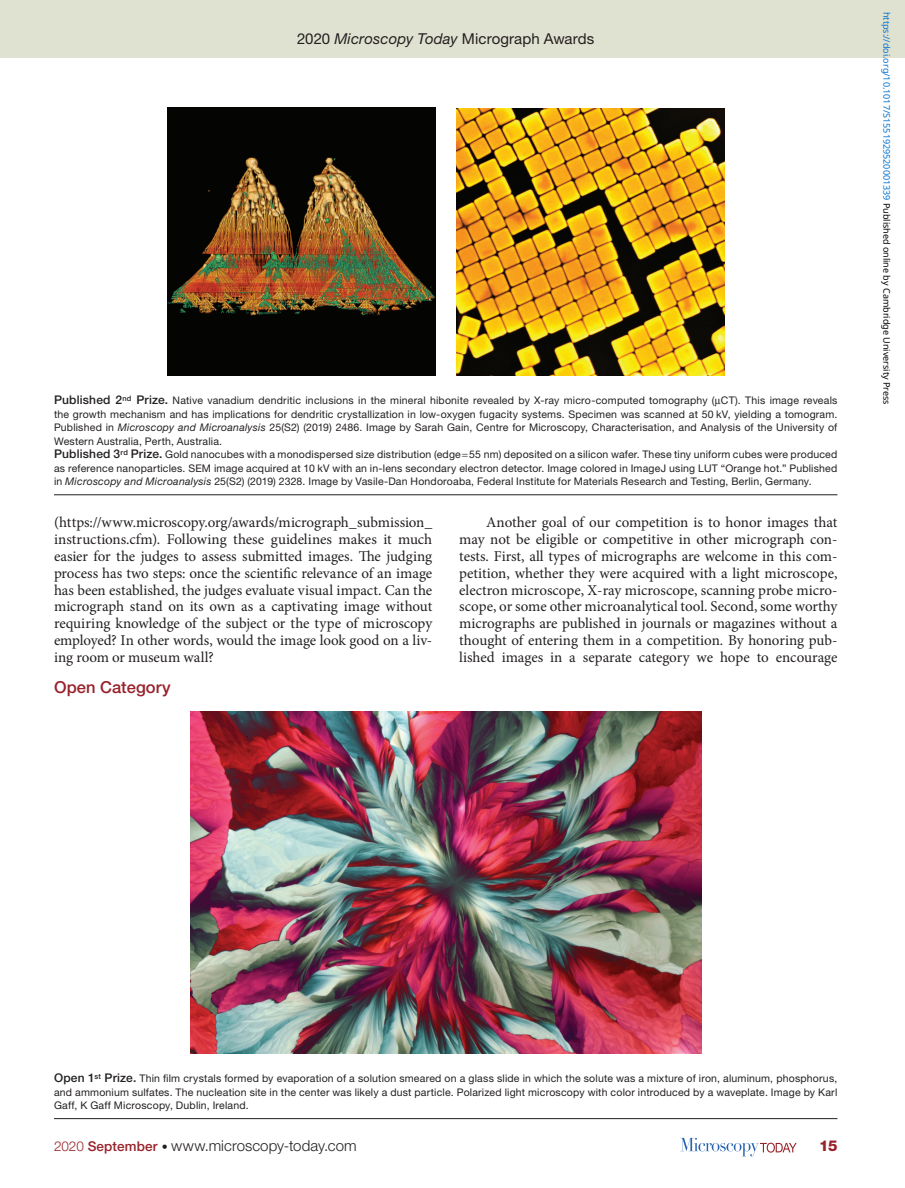
<style>
.page{position:relative;width:905px;height:1188px;background:#fff}
.page>*{position:absolute;margin:0;border:0;box-sizing:border-box;transform-origin:0 0}
.t1{font:500 16.5px "Helvetica Neue LT Std";letter-spacing:.005em;color:#98212a}
.t2{font:15px/16.8px "Minion Pro";letter-spacing:-.005em;color:#231f20;text-align:justify}
.t3{font:300 15px "Helvetica Neue LT Std";letter-spacing:.005em;color:#231f20}
.t4{font:15px "Helvetica Neue LT Std";letter-spacing:.005em;color:#231f20}
.t5{font:800 15px "Helvetica Neue LT Std";color:#98212a}
.t6{font:10.5px/13.5px "Helvetica Neue LT Std";letter-spacing:.02em;color:#231f20}
.t7{font:9px "Noto Sans";color:#0172cf}
.s1{font-style:italic}
.s2{font-weight:500;font-size:12px}
.s3{color:#000}
.s4{font-size:13.5px;color:#98212a}
.s5{font-weight:500;font-size:13.5px;color:#98212a}
.s6{font-size:12px}
</style>
<div class="page">
<div style="left:0;top:0;width:904px;height:58px;background:#e0e2d1"></div>
<svg style="left:680px;top:1138px;width:116px;height:18px"></svg>
<hr style="left:54px;top:494px;width:783px;height:1px;background:#231f20">
<img style="left:167px;top:108px;width:268px;height:268px">
<img style="left:456px;top:108px;width:268px;height:268px">
<hr style="left:54px;top:1118px;width:783px;height:1px;background:#231f20">
<img style="left:190px;top:711px;width:511px;height:343px">
<h2 class="t4" style="left:297px;top:30px;width:299px">2020 <span class="s1">Microscopy Today</span> Micrograph Awards</h2>
<p class="t6" style="left:54px;top:394px;width:785px"><span class="s2">Published 2</span><sup>nd</sup> <span class="s2">Prize.</span> Native vanadium dendritic inclusions in the mineral hibonite revealed by X-ray micro-computed tomography ( CT). This image reveals the growth mechanism and has implications for dendritic crystallization in low-oxygen fugacity systems. Specimen was scanned at 50 kV, yielding a tomogram.<br>Published in <span class="s1">Microscopy and Microanalysis</span> 25(S2) (2019) 2486. Image by Sarah Gain, Centre for Microscopy, Characterisation, and Analysis of the University of Western Australia, Perth, Australia.<br><span class="s2">Published 3</span><sup>rd</sup> <span class="s2">Prize.</span> Gold nanocubes with a monodispersed size distribution (edge 55 nm) deposited on a silicon wafer. These tiny uniform cubes were produced as reference nanoparticles. SEM image acquired at 10 kV with an in-lens secondary electron detector. Image colored in ImageJ using LUT “Orange hot.” Published in <span class="s1">Microscopy and Microanalysis</span> 25(S2) (2019) 2328. Image by Vasile-Dan Hondoroaba, Federal Institute for Materials Research and Testing, Berlin, Germany.</p>
<p class="t2" style="left:54px;top:514px;width:380px">(https://www.microscopy.org/awards/micrograph_submission_ instructions.cfm). Following these guidelines makes it much easier for the judges to assess submitted images. The judging process has two steps: once the scientific relevance of an image has been established, the judges evaluate visual impact. Can the micrograph stand on its own as a captivating image without requiring knowledge of the subject or the type of microscopy employed? In other words, would the image look good on a liv&shy;ing room or museum wall?</p>
<p class="t2" style="left:459px;top:514px;width:380px;text-indent:27px">Another goal of our competition is to honor images that may not be eligible or competitive in other micrograph con&shy;tests. First, all types of micrographs are welcome in this com&shy;petition, whether they were acquired with a light microscope, electron microscope, X-ray microscope, scanning probe micro&shy;scope, or some other microanalytical tool. Second, some worthy micrographs are published in journals or magazines without a thought of entering them in a competition. By honoring pub&shy;lished images in a separate category we hope to encourage</p>
<h1 class="t1" style="left:54px;top:677px;width:118px">Open Category</h1>
<p class="t7" style="left:893px;top:12px;width:394px;rotate:90deg">https://doi.org/10.1017/S1551929520001339 <span class="s3">Published online by Cambridge University Press</span></p>
<p class="t6" style="left:54px;top:1072px;width:784px;text-align:justify"><span class="s2">Open 1</span><sup>st</sup> <span class="s2">Prize.</span> Thin film crystals formed by evaporation of a solution smeared on a glass slide in which the solute was a mixture of iron, aluminum, phosphorus, and ammonium sulfates. The nucleation site in the center was likely a dust particle. Polarized light microscopy with color introduced by a waveplate. Image by Karl Gaff, K Gaff Microscopy, Dublin, Ireland.</p>
<h2 class="t3" style="left:54px;top:1137px;width:304px"><span class="s4">2020</span> <span class="s5">September</span> <span class="s6">•</span> www.microscopy-today.com</h2>
<h2 class="t5" style="left:819px;top:1137px;width:20px">15</h2>
</div>
